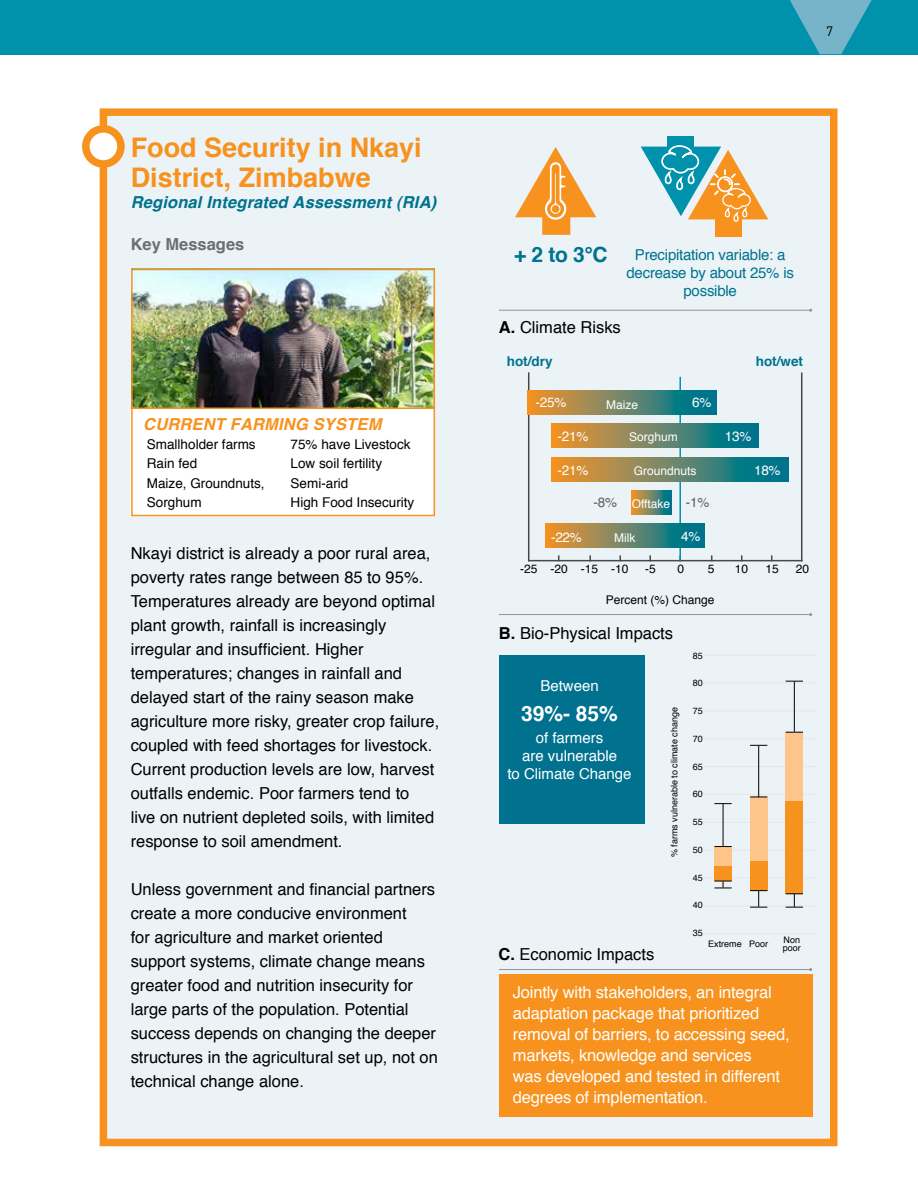
<style>
.page{position:relative;width:918px;height:1188px;background:#fff}
.page>*{position:absolute;margin:0;border:0;box-sizing:border-box;transform-origin:0 0}
.t1{font:700 27px/30px "Helvetica";color:#f7921e}
.t2{font:700 21px "Helvetica";color:#fff}
.t3{font:700 21px "Helvetica";color:#00728f}
.t4{font:16.5px/24px "Helvetica";color:#000}
.t5{font:16.5px/21px "Helvetica";letter-spacing:-.01em;color:#fff}
.t6{font:italic 700 16.5px "Helvetica";letter-spacing:.01em;color:#00728f}
.t7{font:italic 700 16.5px "Helvetica";letter-spacing:.01em;color:#f7921e}
.t8{font:700 16.5px "Helvetica";color:#6d6e71}
.t9{font:15px/18px "Helvetica";letter-spacing:-.015em;color:#00728f;text-align:center}
.t10{font:15px/18px "Helvetica";color:#fff;text-align:center}
.t11{font:13.5px/19.5px "Helvetica";color:#000}
.t12{font:13.5px "Helvetica";letter-spacing:-.015em;color:#fff}
.t13{font:700 13.5px "Helvetica";color:#00728f}
.t14{font:13.5px "Helvetica";color:#5e6163}
.t15{font:13.5px "DINOT";color:#000}
.t16{font:12px "Helvetica";color:#000}
.t17{font:12px "Helvetica";color:#fff}
.t18{font:9px/7.5px "Helvetica";color:#000}
.s1{font-weight:700}
</style>
<div class="page">
<div style="left:100px;top:108px;width:738px;height:1038px;background:#ebf3f6;border:8px solid #f7921e"></div>
<div style="left:131px;top:408px;width:304px;height:108px;background:#fff"></div>
<div style="left:86px;top:129px;width:35px;height:35px;background:#fff;border-radius:50%"></div>
<div style="left:82px;top:125px;width:43px;height:43px;border:8px solid #f7921e;border-radius:50%"></div>
<div style="left:0;top:0;width:918px;height:54px;background:#0091ac"></div>
<svg style="left:790px;top:0;width:82px;height:54px"></svg>
<img style="left:134px;top:272px;width:298px;height:136px">
<div style="left:131px;top:269px;width:304px;height:247px;border:2px solid #f7921e"></div>
<hr style="left:131px;top:408px;width:303px;height:1px;background:#f7921e">
<div style="left:499px;top:655px;width:146px;height:169px;background:#00728f"></div>
<div style="left:499px;top:974px;width:313px;height:143px;background:#f7921e"></div>
<hr style="left:704px;top:655px;width:112px;height:1px;background:#e6e7e8">
<hr style="left:704px;top:683px;width:112px;height:1px;background:#e6e7e8">
<hr style="left:704px;top:711px;width:112px;height:1px;background:#e6e7e8">
<hr style="left:704px;top:738px;width:112px;height:1px;background:#e6e7e8">
<hr style="left:704px;top:766px;width:112px;height:1px;background:#e6e7e8">
<hr style="left:704px;top:794px;width:112px;height:1px;background:#e6e7e8">
<hr style="left:704px;top:822px;width:112px;height:1px;background:#e6e7e8">
<hr style="left:704px;top:850px;width:112px;height:1px;background:#e6e7e8">
<hr style="left:704px;top:878px;width:112px;height:1px;background:#e6e7e8">
<hr style="left:704px;top:906px;width:112px;height:1px;background:#e6e7e8">
<hr style="left:704px;top:934px;width:112px;height:1px;background:#e6e7e8">
<div style="left:750px;top:797px;width:17px;height:64px;background:#fdc589"></div>
<div style="left:714px;top:847px;width:18px;height:19px;background:#fdc589"></div>
<div style="left:786px;top:732px;width:17px;height:70px;background:#fdc589"></div>
<div style="left:750px;top:861px;width:17px;height:30px;background:#f7921e"></div>
<div style="left:714px;top:866px;width:18px;height:15px;background:#f7921e"></div>
<div style="left:786px;top:802px;width:17px;height:92px;background:#f7921e"></div>
<svg style="left:714px;top:846px;width:18px;height:1px"></svg>
<svg style="left:714px;top:803px;width:18px;height:1px"></svg>
<hr style="left:723px;top:804px;width:1px;height:42px;background:#000">
<svg style="left:750px;top:797px;width:17px;height:1px"></svg>
<svg style="left:750px;top:745px;width:17px;height:1px"></svg>
<hr style="left:758px;top:746px;width:1px;height:51px;background:#000">
<svg style="left:786px;top:732px;width:17px;height:1px"></svg>
<svg style="left:786px;top:681px;width:17px;height:1px"></svg>
<hr style="left:794px;top:682px;width:1px;height:50px;background:#000">
<svg style="left:786px;top:893px;width:17px;height:15px"></svg>
<svg style="left:750px;top:890px;width:17px;height:18px"></svg>
<svg style="left:714px;top:881px;width:18px;height:8px"></svg>
<svg style="left:515px;top:147px;width:81px;height:88px"></svg>
<div style="left:715px;top:208px;width:27px;height:29px;background:#f7921e"></div>
<div style="left:668px;top:137px;width:26px;height:21px;background:#0091ac"></div>
<svg style="left:641px;top:144px;width:127px;height:78px"></svg>
<hr style="left:528px;top:560px;width:274px;height:1px;background:#46484a">
<hr style="left:528px;top:372px;width:1px;height:189px;background:#46484a">
<hr style="left:801px;top:372px;width:1px;height:189px;background:#46484a">
<hr style="left:679px;top:377px;width:2px;height:184px;background:#0091ac">
<svg style="left:528px;top:390px;width:189px;height:24px;background:#6d8464"></svg>
<svg style="left:552px;top:423px;width:207px;height:24px;background:#6d8464"></svg>
<svg style="left:552px;top:458px;width:237px;height:24px;background:#6d8464"></svg>
<svg style="left:631px;top:491px;width:41px;height:24px"></svg>
<svg style="left:546px;top:524px;width:159px;height:24px;background:#6d8464"></svg>
<hr style="left:499px;top:310px;width:312px;height:1px;background:#939598">
<hr style="left:499px;top:614px;width:312px;height:1px;background:#939598">
<hr style="left:499px;top:969px;width:312px;height:1px;background:#939598">
<h1 class="t1" style="left:131px;top:133px;width:293px">Food Security in Nkayi<br>District, Zimbabwe</h1>
<p class="t6" style="left:131px;top:189px;width:307px">Regional Integrated Assessment (RIA)</p>
<p class="t8" style="left:131px;top:231px;width:115px">Key Messages</p>
<p class="t7" style="left:143px;top:410px;width:240px">CURRENT FARMING SYSTEM</p>
<p class="t11" style="left:147px;top:434px;width:119px">Smallholder farms<br>Rain fed<br>Maize, Groundnuts,<br>Sorghum</p>
<p class="t11" style="left:291px;top:435px;width:125px">75% have Livestock<br>Low soil fertility<br>Semi-arid<br>High Food Insecurity</p>
<p class="t4" style="left:131px;top:542px;width:310px">Nkayi district is already a poor rural area, poverty rates range between 85 to 95%.<br>Temperatures already are beyond optimal plant growth, rainfall is increasingly irregular and insufficient. Higher temperatures; changes in rainfall and delayed start of the rainy season make agriculture more risky, greater crop failure, coupled with feed shortages for livestock.<br>Current production levels are low, harvest outfalls endemic. Poor farmers tend to<br>live on nutrient depleted soils, with limited response to soil amendment.</p>
<p class="t4" style="left:131px;top:878px;width:309px">Unless government and financial partners create a more conducive environment<br>for agriculture and market oriented support systems, climate change means greater food and nutrition insecurity for large parts of the population. Potential success depends on changing the deeper structures in the agricultural set up, not on technical change alone.</p>
<p class="t15" style="left:826px;top:22px;width:9px">7</p>
<p class="t3" style="left:514px;top:238px;width:95px">+ 2 to 3°C</p>
<p class="t9" style="left:627px;top:246px;width:169px">Precipitation variable: a decrease by about 25% is possible</p>
<p class="t4" style="left:499px;top:316px;width:123px"><span class="s1">A.</span> Climate Risks</p>
<p class="t13" style="left:507px;top:350px;width:47px">hot/dry</p>
<p class="t13" style="left:756px;top:350px;width:49px">hot/wet</p>
<p class="t12" style="left:535px;top:392px;width:32px">-25%</p>
<p class="t12" style="left:558px;top:425px;width:32px">-21%</p>
<p class="t12" style="left:558px;top:460px;width:32px">-21%</p>
<p class="t17" style="left:606px;top:395px;width:34px">Maize</p>
<p class="t12" style="left:692px;top:392px;width:21px">6%</p>
<p class="t17" style="left:629px;top:427px;width:50px">Sorghum</p>
<p class="t17" style="left:634px;top:462px;width:64px">Groundnuts</p>
<p class="t17" style="left:632px;top:494px;width:40px">Offtake</p>
<p class="t17" style="left:614px;top:528px;width:23px">Milk</p>
<p class="t14" style="left:594px;top:492px;width:25px">-8%</p>
<p class="t14" style="left:686px;top:492px;width:25px">-1%</p>
<p class="t12" style="left:681px;top:526px;width:21px">4%</p>
<p class="t12" style="left:551px;top:527px;width:32px">-22%</p>
<p class="t12" style="left:725px;top:425px;width:28px">13%</p>
<p class="t12" style="left:754px;top:460px;width:28px">18%</p>
<p class="t16" style="left:520px;top:560px;width:110px">-25 -20 -15 -10</p>
<p class="t16" style="left:645px;top:560px;width:12px">-5</p>
<p class="t16" style="left:677px;top:560px;width:8px">0</p>
<p class="t16" style="left:708px;top:560px;width:8px">5</p>
<p class="t16" style="left:735px;top:560px;width:15px">10</p>
<p class="t16" style="left:765px;top:560px;width:15px">15</p>
<p class="t16" style="left:796px;top:560px;width:15px">20</p>
<p class="t16" style="left:606px;top:591px;width:110px">Percent (%) Change</p>
<p class="t4" style="left:499px;top:622px;width:176px"><span class="s1">B.</span> Bio-Physical Impacts</p>
<p class="t18" style="left:693px;top:652px;width:11px">85</p>
<p class="t18" style="left:693px;top:680px;width:11px">80</p>
<p class="t18" style="left:693px;top:707px;width:11px">75</p>
<p class="t18" style="left:693px;top:735px;width:11px">70</p>
<p class="t18" style="left:693px;top:763px;width:11px">65</p>
<p class="t18" style="left:693px;top:791px;width:11px">60</p>
<p class="t18" style="left:693px;top:818px;width:11px">55</p>
<p class="t18" style="left:693px;top:846px;width:11px">50</p>
<p class="t18" style="left:693px;top:874px;width:11px">45</p>
<p class="t18" style="left:693px;top:902px;width:11px">40</p>
<p class="t18" style="left:693px;top:929px;width:11px">35</p>
<p class="t10" style="left:540px;top:677px;width:60px">Between</p>
<p class="t2" style="left:521px;top:696px;width:98px">39%- 85%</p>
<p class="t10" style="left:507px;top:729px;width:126px">of farmers<br>are vulnerable<br>to Climate Change</p>
<p class="t18" style="left:671px;top:857px;width:152px;rotate:-90deg">% farms vulnerable to climate change</p>
<p class="t18" style="left:708px;top:941px;width:62px">Extreme Poor</p>
<p class="t18" style="left:783px;top:937px;width:20px">Non poor</p>
<p class="t5" style="left:513px;top:982px;width:279px">Jointly with stakeholders, an integral adaptation package that prioritized removal of barriers, to accessing seed, markets, knowledge and services<br>was developed and tested in different degrees of implementation.</p>
<p class="t4" style="left:498px;top:943px;width:157px"><span class="s1">C.</span> Economic Impacts</p>
</div>
